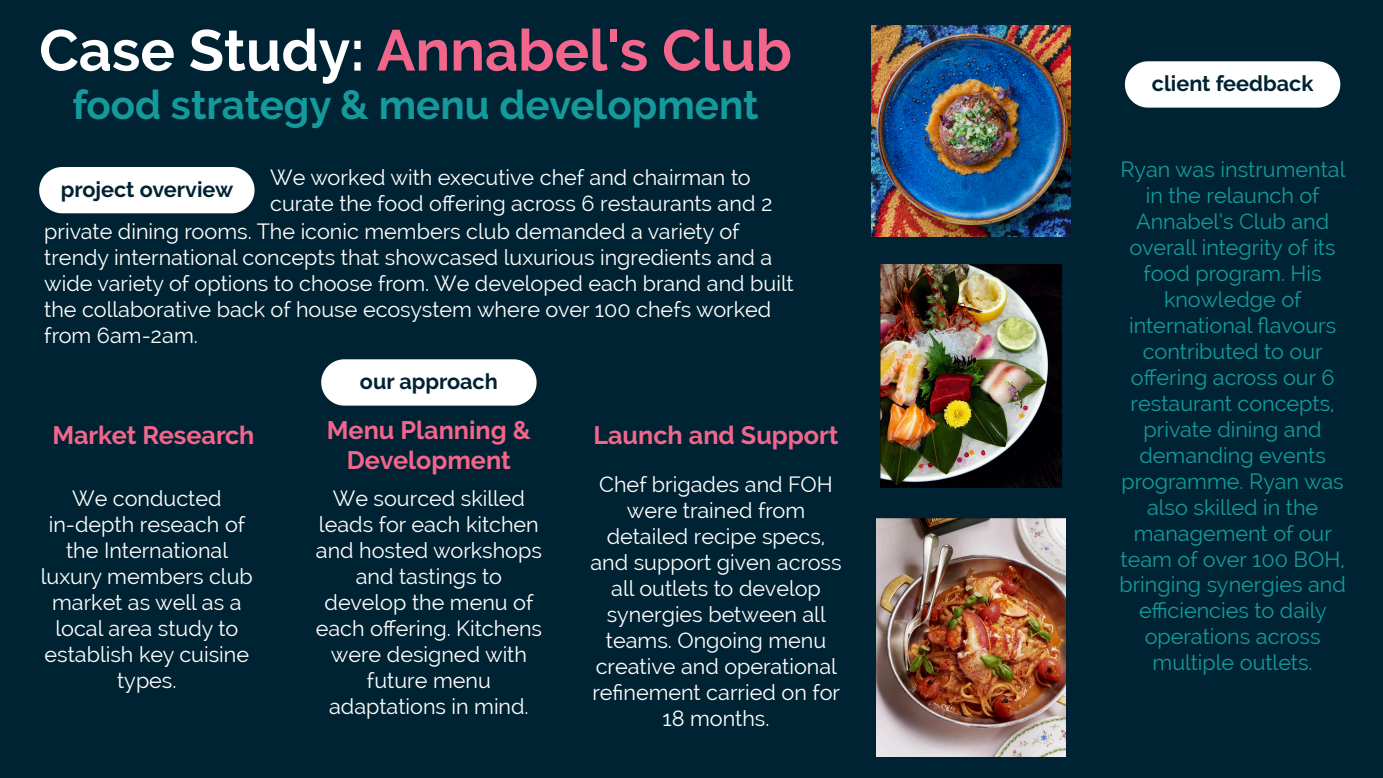
<style>
.page{position:relative;width:1383px;height:778px;background:#fff}
.page>*{position:absolute;margin:0;border:0;box-sizing:border-box;transform-origin:0 0}
.t1{font:700 57.6px "Raleway";color:#f2668b}
.t2{font:700 40.2px "Raleway";color:#159a9c}
.t3{font:700 25.2px/30.3px "Raleway";color:#f2668b;text-align:center}
.t4{font:21.6px/25.8px "Raleway";color:#fff;text-align:center}
.t5{font:21.6px/25.8px "Raleway";color:#159a9c;text-align:center}
.t6{font:700 21.6px "Raleway";color:#002333}
.s1{color:#fff}
</style>
<div class="page">
<div style="left:0;top:0;width:1382px;height:778px;background:#002333"></div>
<div style="left:39px;top:167px;width:215px;height:46px;background:#fff"></div>
<img style="left:876px;top:518px;width:189px;height:238px">
<img style="left:871px;top:26px;width:199px;height:210px">
<img style="left:880px;top:264px;width:181px;height:224px">
<div style="left:321px;top:359px;width:215px;height:46px;background:#fff"></div>
<svg style="left:1124px;top:61px;width:216px;height:47px;background:#eef0f2"></svg>
<h1 class="t1" style="left:39px;top:17px;width:754px"><span class="s1">Case Study:</span> Annabel's Club</h1>
<h2 class="t2" style="left:72px;top:81px;width:687px">food strategy &amp; menu development</h2>
<p class="t4" style="left:270px;top:165px;width:482px">We worked with executive chef and chairman to</p>
<p class="t4" style="left:270px;top:191px;width:504px">curate the food offering across 6 restaurants and 2</p>
<p class="t4" style="left:44px;top:218px;width:697px">private dining rooms. The iconic members club demanded a variety of</p>
<p class="t4" style="left:44px;top:244px;width:729px">trendy international concepts that showcased luxurious ingredients and a</p>
<p class="t4" style="left:44px;top:270px;width:751px">wide variety of options to choose from. We developed each brand and built</p>
<p class="t4" style="left:44px;top:296px;width:728px">the collaborative back of house ecosystem where over 100 chefs worked</p>
<p class="t4" style="left:44px;top:322px;width:155px">from 6am-2am.</p>
<p class="t6" style="left:360px;top:369px;width:139px">our approach</p>
<p class="t3" style="left:52px;top:420px;width:204px">Market Research</p>
<p class="t6" style="left:61px;top:177px;width:174px">project overview</p>
<p class="t3" style="left:327px;top:415px;width:205px">Menu Planning &amp;<br>Development</p>
<p class="t3" style="left:593px;top:420px;width:247px">Launch and Support</p>
<p class="t4" style="left:590px;top:471px;width:253px">Chef brigades and FOH were trained from detailed recipe specs, and support given across all outlets to develop synergies between all teams. Ongoing menu creative and operational refinement carried on for<br>18 months.</p>
<p class="t4" style="left:41px;top:485px;width:213px">We conducted in-depth reseach of the International luxury members club market as well as a local area study to establish key cuisine types.</p>
<p class="t4" style="left:316px;top:485px;width:228px">We sourced skilled leads for each kitchen and hosted workshops and tastings to develop the menu of each offering. Kitchens were designed with future menu adaptations in mind.</p>
<p class="t6" style="left:1151px;top:71px;width:163px">client feedback</p>
<p class="t5" style="left:1119px;top:157px;width:228px">Ryan was instrumental in the relaunch of<br>Annabel’s Club and overall integrity of its food program. His knowledge of international flavours contributed to our offering across our 6 restaurant concepts, private dining and demanding events programme. Ryan was also skilled in the management of our team of over 100 BOH, bringing synergies and efficiencies to daily operations across multiple outlets.</p>
</div>
